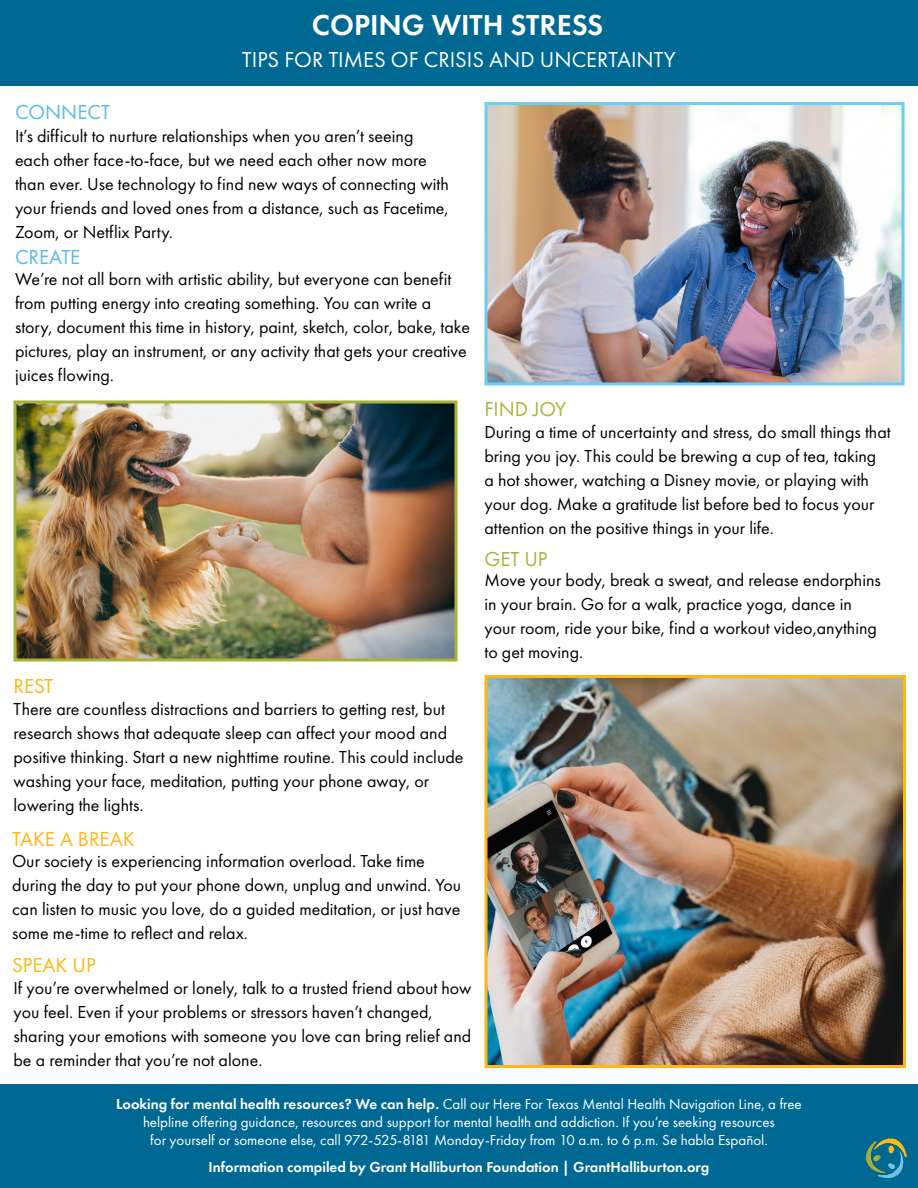
<style>
.page{position:relative;width:918px;height:1188px;background:#fff}
.page>*{position:absolute;margin:0;border:0;box-sizing:border-box;transform-origin:0 0}
.t1{font:600 30px "Futura PT";color:#fff}
.t2{font:22.5px "Futura PT";color:#fff}
.t3{font:21px "Futura PT";color:#fdb717}
.t4{font:21px "Futura PT";color:#59bce1}
.t5{font:21px "Futura PT";color:#a7b337}
.t6{font:18px/24px "Futura PT";color:#000}
.t7{font:15px/18px "Futura PT";color:#fff;text-align:center}
.t8{font:600 15px "Futura PT";color:#fff}
.s1{font-weight:600}
</style>
<div class="page">
<div style="left:0;top:1084px;width:918px;height:104px;background:#006993"></div>
<div style="left:0;top:0;width:918px;height:86px;background:#006993"></div>
<img style="left:488px;top:106px;width:412px;height:276px">
<div style="left:484px;top:102px;width:420px;height:284px;border:3px solid #6ccef0"></div>
<img style="left:18px;top:404px;width:436px;height:254px">
<div style="left:14px;top:400px;width:444px;height:262px;border:3px solid #a7b337"></div>
<img style="left:488px;top:679px;width:414px;height:385px">
<div style="left:484px;top:675px;width:422px;height:393px;border:3px solid #fdb717"></div>
<img style="left:865px;top:1138px;width:42px;height:41px">
<h1 class="t1" style="left:312px;top:7px;width:293px">COPING WITH STRESS</h1>
<p class="t4" style="left:15px;top:99px;width:97px">CONNECT</p>
<p class="t2" style="left:242px;top:47px;width:435px">TIPS FOR TIMES OF CRISIS AND UNCERTAINTY</p>
<p class="t6" style="left:15px;top:124px;width:435px">It’s difficult to nurture relationships when you aren’t seeing each other face-to-face, but we need each other now more than ever. Use technology to find new ways of connecting with your friends and loved ones from a distance, such as Facetime, Zoom, or Netflix Party.</p>
<p class="t4" style="left:15px;top:245px;width:67px">CREATE</p>
<p class="t6" style="left:15px;top:267px;width:457px">We’re not all born with artistic ability, but everyone can benefit from putting energy into creating something. You can write a story, document this time in history, paint, sketch, color, bake, take pictures, play an instrument, or any activity that gets your creative juices flowing.</p>
<p class="t3" style="left:14px;top:674px;width:41px">REST</p>
<p class="t6" style="left:14px;top:697px;width:452px">T here are countless distractions and barriers to getting rest, but research shows that adequate sleep can affect your mood and positive thinking. Start a new nighttime routine. T his could include washing your face, meditation, putting your phone away, or lowering the lights.</p>
<p class="t3" style="left:12px;top:827px;width:124px">TAKE A BREAK</p>
<p class="t6" style="left:12px;top:849px;width:451px">Our society is experiencing information overload. Take time during the day to put your phone down, unplug and unwind. You can listen to music you love, do a guided meditation, or just have some me-time to reflect and relax.</p>
<p class="t5" style="left:484px;top:396px;width:83px">FIND JOY</p>
<p class="t6" style="left:484px;top:420px;width:408px">During a time of uncertainty and stress, do small things that bring you joy. T his could be brewing a cup of tea, taking<br>a hot shower, watching a Disney movie, or playing with your dog. Make a gratitude list before bed to focus your attention on the positive things in your life.</p>
<p class="t5" style="left:484px;top:546px;width:65px">GET UP</p>
<p class="t6" style="left:484px;top:568px;width:398px">Move your body, break a sweat, and release endorphins in your brain. Go for a walk, practice yoga, dance in your room, ride your bike, find a workout video,anything to get moving.</p>
<p class="t3" style="left:12px;top:953px;width:85px">SPEAK UP</p>
<p class="t6" style="left:14px;top:976px;width:459px">If you’re overwhelmed or lonely, talk to a trusted friend about how you feel. Even if your problems or stressors haven’t changed, sharing your emotions with someone you love can bring relief and be a reminder that you’re not alone.</p>
<p class="t7" style="left:116px;top:1095px;width:687px"><span class="s1">Looking for mental health resources? We can help.</span> Call our Here For Texas Mental Health Navigation Line, a free helpline offering guidance, resources and support for mental health and addiction. If you’re seeking resources<br>for yourself or someone else, call 972-525-8181 Monday-Friday from 10 a.m. to 6 p.m. Se habla Español.</p>
<p class="t8" style="left:209px;top:1158px;width:502px">Information compiled by Grant Halliburton Foundation | GrantHalliburton.org</p>
</div>
